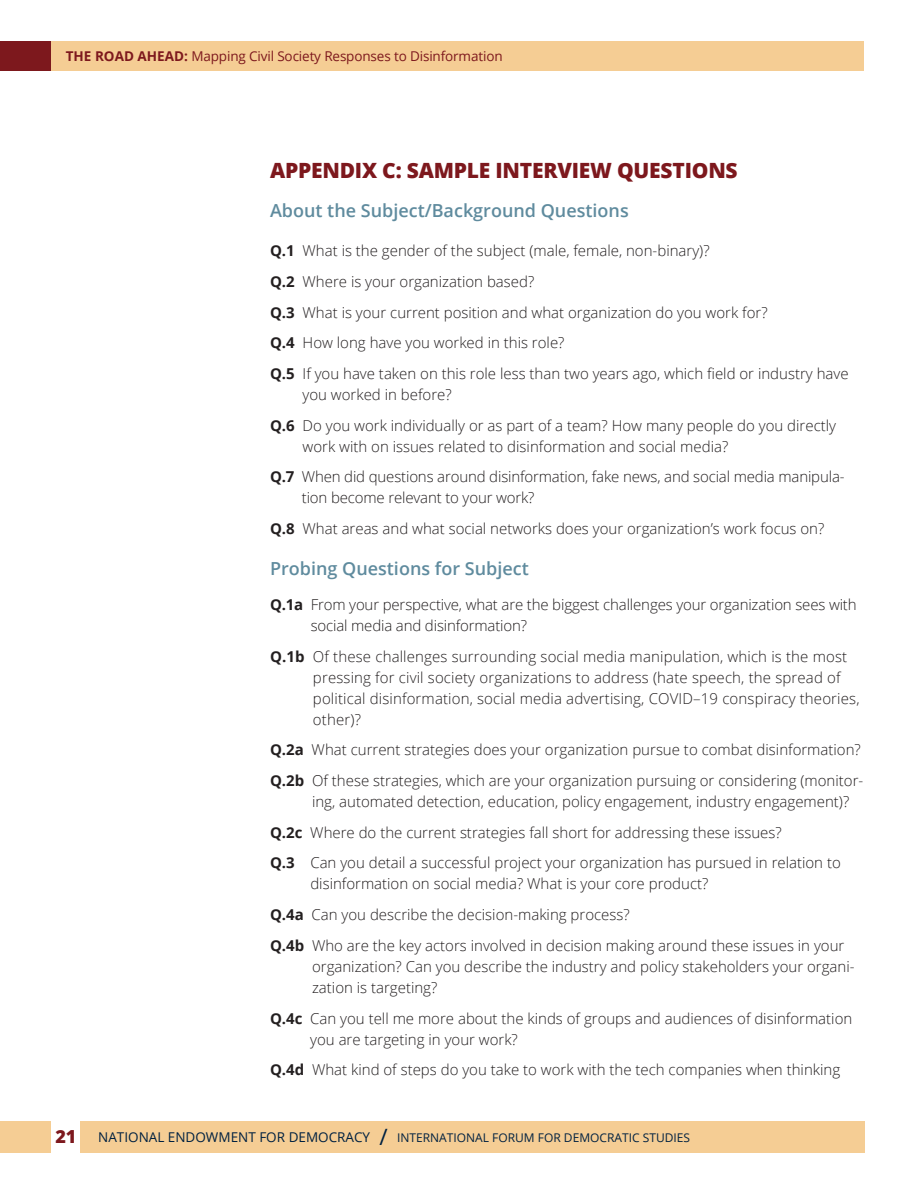
<style>
.page{position:relative;width:918px;height:1188px;background:#fff}
.page>*{position:absolute;margin:0;border:0;box-sizing:border-box;transform-origin:0 0}
.header_1{font:800 21px "Open Sans";letter-spacing:-.01em;color:#7d181d}
.header_2{font:600 18px "Open Sans";color:#5f8b9e}
.Main_Text{font:300 15px/21px "Open Sans";color:#231f20}
.t1{font:13.5px "Open Sans";letter-spacing:-.01em;color:#7d181d}
.t2{font:12px "Open Sans";color:#002141}
.s1{font-weight:700}
.s2{font-weight:800;font-size:18px;color:#7d181d}
.s3{font-size:13.5px}
.s4{font-size:22.5px}
</style>
<div class="page">
<div style="left:48px;top:41px;width:816px;height:29px;background:#f5cd94"></div>
<div style="left:0;top:41px;width:51px;height:29px;background:#7d181d"></div>
<div style="left:0;top:1121px;width:865px;height:32px;background:#f5cd94"></div>
<div style="left:52px;top:1117px;width:28px;height:38px;background:#fff"></div>
<p class="t1" style="left:66px;top:47px;width:438px"><span class="s1">THE ROAD AHEAD:</span> Mapping Civil Society Responses to Disinformation</p>
<p class="header_1" style="left:270px;top:154px;width:469px">APPENDIX C: SAMPLE INTERVIEW QUESTIONS</p>
<p class="header_2" style="left:270px;top:198px;width:360px">About the Subject/Background Questions</p>
<p class="Main_Text" style="left:270px;top:240px;width:441px"><span class="s1">Q.1</span> What is the gender of the subject (male, female, non-binary)?</p>
<p class="Main_Text" style="left:270px;top:270px;width:266px"><span class="s1">Q.2</span> Where is your organization based?</p>
<p class="Main_Text" style="left:270px;top:301px;width:499px"><span class="s1">Q.3</span> What is your current position and what organization do you work for?</p>
<p class="Main_Text" style="left:270px;top:332px;width:296px"><span class="s1">Q.4</span> How long have you worked in this role?</p>
<p class="Main_Text" style="left:303px;top:363px;width:548px;text-indent:-33px"><span class="s1">Q.5</span> If you have taken on this role less than two years ago, which field or industry have you worked in before?</p>
<p class="Main_Text" style="left:303px;top:414px;width:535px;text-indent:-33px"><span class="s1">Q.6</span> Do you work individually or as part of a team? How many people do you directly work with on issues related to disinformation and social media?</p>
<p class="Main_Text" style="left:302px;top:466px;width:544px;text-indent:-32px"><span class="s1">Q.7</span> When did questions around disinformation, fake news, and social media manipula&shy;tion become relevant to your work?</p>
<p class="Main_Text" style="left:270px;top:518px;width:556px"><span class="s1">Q.8</span> What areas and what social networks does your organization’s work focus on?</p>
<p class="header_2" style="left:270px;top:556px;width:260px">Probing Questions for Subject</p>
<p class="Main_Text" style="left:311px;top:594px;width:547px;text-indent:-41px"><span class="s1">Q.1a</span> From your perspective, what are the biggest challenges your organization sees with social media and disinformation?</p>
<p class="Main_Text" style="left:313px;top:645px;width:548px;text-indent:-43px"><span class="s1">Q.1b</span> Of these challenges surrounding social media manipulation, which is the most pressing for civil society organizations to address (hate speech, the spread of political disinformation, social media advertising, COVID–19 conspiracy theories, other)?</p>
<p class="Main_Text" style="left:270px;top:739px;width:592px"><span class="s1">Q.2a</span> What current strategies does your organization pursue to combat disinformation?</p>
<p class="Main_Text" style="left:312px;top:770px;width:553px;text-indent:-42px"><span class="s1">Q.2b</span> Of these strategies, which are your organization pursuing or considering (monitor&shy;ing, automated detection, education, policy engagement, industry engagement)?</p>
<p class="Main_Text" style="left:270px;top:821px;width:513px"><span class="s1">Q.2c</span> Where do the current strategies fall short for addressing these issues?</p>
<p class="Main_Text" style="left:310px;top:852px;width:532px;text-indent:-40px"><span class="s1">Q.3</span> Can you detail a successful project your organization has pursued in relation to disinformation on social media? What is your core product?</p>
<p class="Main_Text" style="left:270px;top:904px;width:361px"><span class="s1">Q.4a</span> Can you describe the decision-making process?</p>
<p class="Main_Text" style="left:312px;top:935px;width:544px;text-indent:-42px"><span class="s1">Q.4b</span> Who are the key actors involved in decision making around these issues in your organization? Can you describe the industry and policy stakeholders your organi&shy;zation is targeting?</p>
<p class="Main_Text" style="left:310px;top:1007px;width:544px;text-indent:-40px"><span class="s1">Q.4c</span> Can you tell me more about the kinds of groups and audiences of disinformation you are targeting in your work?</p>
<p class="Main_Text" style="left:270px;top:1059px;width:572px"><span class="s1">Q.4d</span> What kind of steps do you take to work with the tech companies when thinking</p>
<p class="t2" style="left:55px;top:1129px;width:636px"><span class="s2">21</span> <span class="s3">NATIONAL ENDOWMENT FOR DEMOCRACY</span> <span class="s4">/</span> INTERNATIONAL FORUM FOR DEMOCRATIC STUDIES</p>
</div>
